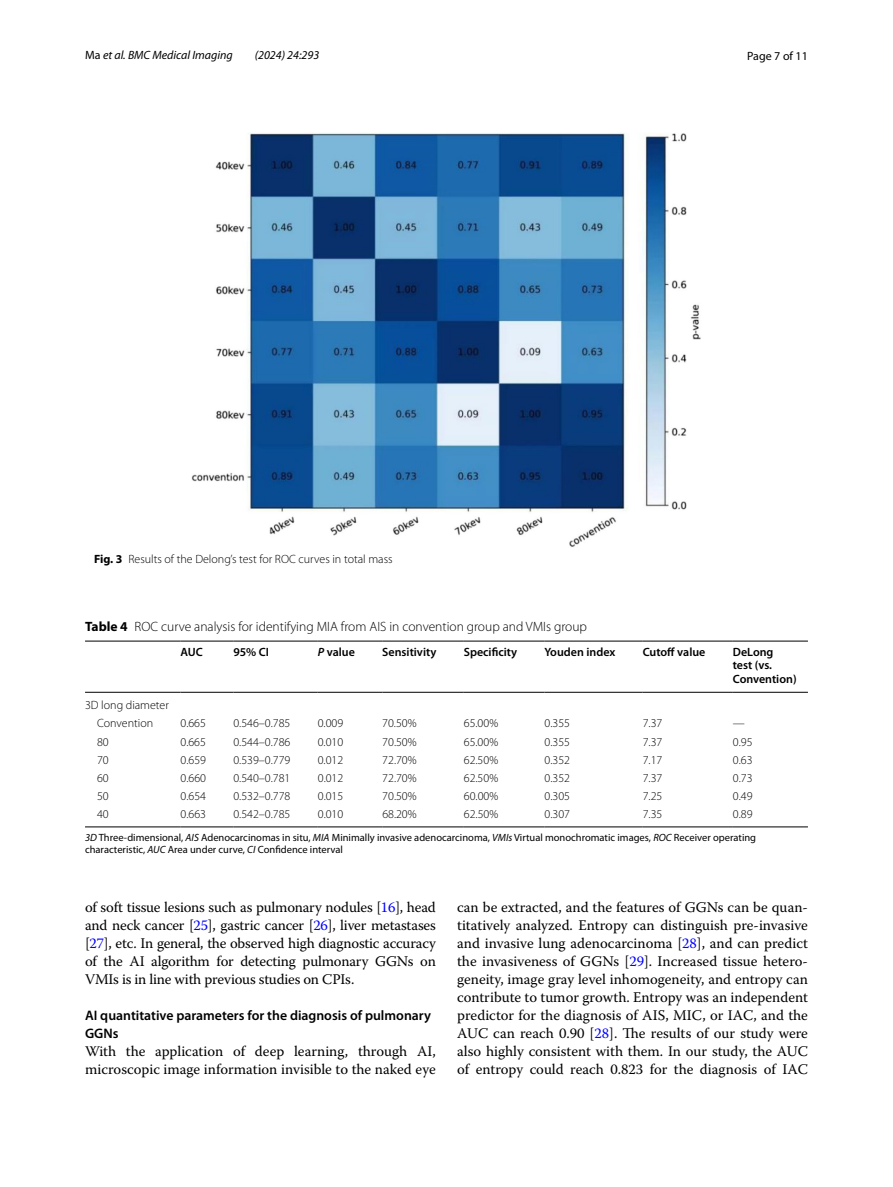
<style>
.page{position:relative;width:893px;height:1187px;background:#fff}
.page>*{position:absolute;margin:0;border:0;box-sizing:border-box;transform-origin:0 0}
.t1{font:14.7px/18px "Warnock Pro";color:#000;text-align:justify}
.t2{font:600 13.8px/18px "Myriad Pro";color:#000}
.t3{font:300 13.5px "Myriad Pro";color:#000}
.t4{font:300 12px/18.1px "Myriad Pro";color:#000;text-align:center}
.t5{font:600 12px/13.5px "Myriad Pro";color:#000}
.t6{font:italic 12px "Myriad Pro";color:#000}
.t7{font:12px "Myriad Pro";color:#000}
.t8{font:10.5px/12.8px "Myriad Pro";color:#000}
.s1{font-style:normal}
.s2{font-weight:700}
.s3{font-style:italic}
.s4{color:#00f}
</style>
<div class="page">
<img style="left:191px;top:133px;width:510px;height:414px">
<hr style="left:85px;top:640px;width:95px;height:1px;background:#000">
<hr style="left:85px;top:692px;width:95px;height:1px;background:#000">
<hr style="left:180px;top:640px;width:53px;height:1px;background:#000">
<hr style="left:180px;top:692px;width:53px;height:1px;background:#000">
<hr style="left:233px;top:640px;width:85px;height:1px;background:#000">
<hr style="left:233px;top:692px;width:85px;height:1px;background:#000">
<hr style="left:318px;top:640px;width:64px;height:1px;background:#000">
<hr style="left:318px;top:692px;width:64px;height:1px;background:#000">
<hr style="left:382px;top:640px;width:82px;height:1px;background:#000">
<hr style="left:382px;top:692px;width:82px;height:1px;background:#000">
<hr style="left:464px;top:640px;width:80px;height:1px;background:#000">
<hr style="left:464px;top:692px;width:80px;height:1px;background:#000">
<hr style="left:544px;top:640px;width:99px;height:1px;background:#000">
<hr style="left:544px;top:692px;width:99px;height:1px;background:#000">
<hr style="left:643px;top:640px;width:90px;height:1px;background:#000">
<hr style="left:643px;top:692px;width:90px;height:1px;background:#000">
<hr style="left:733px;top:640px;width:75px;height:1px;background:#000">
<hr style="left:733px;top:692px;width:75px;height:1px;background:#000">
<hr style="left:85px;top:826px;width:95px;height:1px;background:#000">
<hr style="left:180px;top:826px;width:53px;height:1px;background:#000">
<hr style="left:233px;top:826px;width:85px;height:1px;background:#000">
<hr style="left:318px;top:826px;width:64px;height:1px;background:#000">
<hr style="left:382px;top:826px;width:82px;height:1px;background:#000">
<hr style="left:464px;top:826px;width:80px;height:1px;background:#000">
<hr style="left:544px;top:826px;width:99px;height:1px;background:#000">
<hr style="left:643px;top:826px;width:90px;height:1px;background:#000">
<hr style="left:733px;top:826px;width:75px;height:1px;background:#000">
<p class="t6" style="left:85px;top:48px;width:149px"><span class="s1">Ma</span> et al. BMC Medical Imaging</p>
<p class="t6" style="left:255px;top:48px;width:66px">(2024) 24:293</p>
<p class="t7" style="left:747px;top:48px;width:62px">Page 7 of 11</p>
<p class="t4" style="left:94px;top:549px;width:300px"><span class="s2">Fig. 3</span> Results of the Delong’s test for ROC curves in total mass</p>
<p class="t3" style="left:85px;top:619px;width:503px"><span class="s2">Table 4</span> ROC curve analysis for identifying MIA from AIS in convention group and VMIs group</p>
<p class="t4" style="left:85px;top:696px;width:85px">3D long diameter<br>Convention</p>
<p class="t5" style="left:180px;top:644px;width:24px">AUC</p>
<p class="t5" style="left:233px;top:644px;width:37px">95% CI</p>
<p class="t5" style="left:318px;top:644px;width:39px"><span class="s3">P</span> value</p>
<p class="t5" style="left:382px;top:644px;width:56px">Sensitivity</p>
<p class="t5" style="left:464px;top:644px;width:55px">Specificity</p>
<p class="t5" style="left:544px;top:644px;width:72px">Youden index</p>
<p class="t5" style="left:643px;top:644px;width:64px">Cutoff value</p>
<p class="t5" style="left:733px;top:644px;width:65px">DeLong<br>test (vs.<br>Convention)</p>
<p class="t4" style="left:180px;top:714px;width:27px">0.665</p>
<p class="t4" style="left:233px;top:714px;width:59px">0.546–0.785</p>
<p class="t4" style="left:318px;top:714px;width:27px">0.009</p>
<p class="t4" style="left:382px;top:714px;width:36px">70.50%</p>
<p class="t4" style="left:464px;top:714px;width:36px">65.00%</p>
<p class="t4" style="left:545px;top:714px;width:27px">0.355</p>
<p class="t4" style="left:643px;top:714px;width:21px">7.37</p>
<p class="t4" style="left:733px;top:714px;width:13px">—</p>
<p class="t4" style="left:97px;top:732px;width:13px">80</p>
<p class="t4" style="left:181px;top:732px;width:27px">0.665</p>
<p class="t4" style="left:233px;top:732px;width:59px">0.544–0.786</p>
<p class="t4" style="left:318px;top:732px;width:27px">0.010</p>
<p class="t4" style="left:382px;top:732px;width:36px">70.50%</p>
<p class="t4" style="left:464px;top:732px;width:36px">65.00%</p>
<p class="t4" style="left:545px;top:732px;width:27px">0.355</p>
<p class="t4" style="left:643px;top:732px;width:21px">7.37</p>
<p class="t4" style="left:733px;top:732px;width:21px">0.95</p>
<p class="t4" style="left:97px;top:750px;width:13px">70</p>
<p class="t4" style="left:181px;top:750px;width:27px">0.659</p>
<p class="t4" style="left:233px;top:750px;width:59px">0.539–0.779</p>
<p class="t4" style="left:318px;top:750px;width:27px">0.012</p>
<p class="t4" style="left:382px;top:750px;width:36px">72.70%</p>
<p class="t4" style="left:464px;top:750px;width:36px">62.50%</p>
<p class="t4" style="left:545px;top:750px;width:27px">0.352</p>
<p class="t4" style="left:643px;top:750px;width:21px">7.17</p>
<p class="t4" style="left:733px;top:750px;width:21px">0.63</p>
<p class="t4" style="left:97px;top:769px;width:13px">60</p>
<p class="t4" style="left:181px;top:769px;width:27px">0.660</p>
<p class="t4" style="left:233px;top:769px;width:59px">0.540–0.781</p>
<p class="t4" style="left:318px;top:769px;width:27px">0.012</p>
<p class="t4" style="left:382px;top:769px;width:36px">72.70%</p>
<p class="t4" style="left:464px;top:769px;width:36px">62.50%</p>
<p class="t4" style="left:545px;top:769px;width:27px">0.352</p>
<p class="t4" style="left:643px;top:769px;width:21px">7.37</p>
<p class="t4" style="left:733px;top:769px;width:21px">0.73</p>
<p class="t4" style="left:97px;top:787px;width:13px">50</p>
<p class="t4" style="left:181px;top:787px;width:27px">0.654</p>
<p class="t4" style="left:233px;top:787px;width:59px">0.532–0.778</p>
<p class="t4" style="left:318px;top:787px;width:27px">0.015</p>
<p class="t4" style="left:382px;top:787px;width:36px">70.50%</p>
<p class="t4" style="left:464px;top:787px;width:36px">60.00%</p>
<p class="t4" style="left:545px;top:787px;width:27px">0.305</p>
<p class="t4" style="left:643px;top:787px;width:21px">7.25</p>
<p class="t4" style="left:733px;top:787px;width:21px">0.49</p>
<p class="t4" style="left:97px;top:805px;width:13px">40</p>
<p class="t4" style="left:181px;top:805px;width:27px">0.663</p>
<p class="t4" style="left:233px;top:805px;width:59px">0.542–0.785</p>
<p class="t4" style="left:318px;top:805px;width:27px">0.010</p>
<p class="t4" style="left:382px;top:805px;width:36px">68.20%</p>
<p class="t4" style="left:464px;top:805px;width:36px">62.50%</p>
<p class="t4" style="left:545px;top:805px;width:27px">0.307</p>
<p class="t4" style="left:643px;top:805px;width:21px">7.35</p>
<p class="t4" style="left:733px;top:805px;width:21px">0.89</p>
<p class="t8" style="left:85px;top:830px;width:673px"><span class="s3">3D</span> Three-dimensional, <span class="s3">AIS</span> Adenocarcinomas in situ, <span class="s3">MIA</span> Minimally invasive adenocarcinoma, <span class="s3">VMIs</span> Virtual monochromatic images, <span class="s3">ROC</span> Receiver operating characteristic, <span class="s3">AUC</span> Area under curve, <span class="s3">CI</span> Confidence interval</p>
<p class="t1" style="left:85px;top:897px;width:352px">of soft tissue lesions such as pulmonary nodules [<span class="s4">16</span>], head and neck cancer [<span class="s4">25</span>], gastric cancer [<span class="s4">26</span>], liver metastases [<span class="s4">27</span>], etc. In general, the observed high diagnostic accuracy of the AI algorithm for detecting pulmonary GGNs on VMIs is in line with previous studies on CPIs.</p>
<p class="t2" style="left:85px;top:1006px;width:347px">AI quantitative parameters for the diagnosis of pulmonary<br>GGNs</p>
<p class="t1" style="left:85px;top:1041px;width:352px">With the application of deep learning, through AI, microscopic image information invisible to the naked eye</p>
<p class="t1" style="left:457px;top:897px;width:352px">can be extracted, and the features of GGNs can be quan&shy;titatively analyzed. Entropy can distinguish pre-invasive and invasive lung adenocarcinoma [<span class="s4">28</span>], and can predict the invasiveness of GGNs [<span class="s4">29</span>]. Increased tissue hetero&shy;geneity, image gray level inhomogeneity, and entropy can contribute to tumor growth. Entropy was an independent predictor for the diagnosis of AIS, MIC, or IAC, and the AUC can reach 0.90 [<span class="s4">28</span>]. The results of our study were also highly consistent with them. In our study, the AUC of entropy could reach 0.823 for the diagnosis of IAC</p>
</div>
